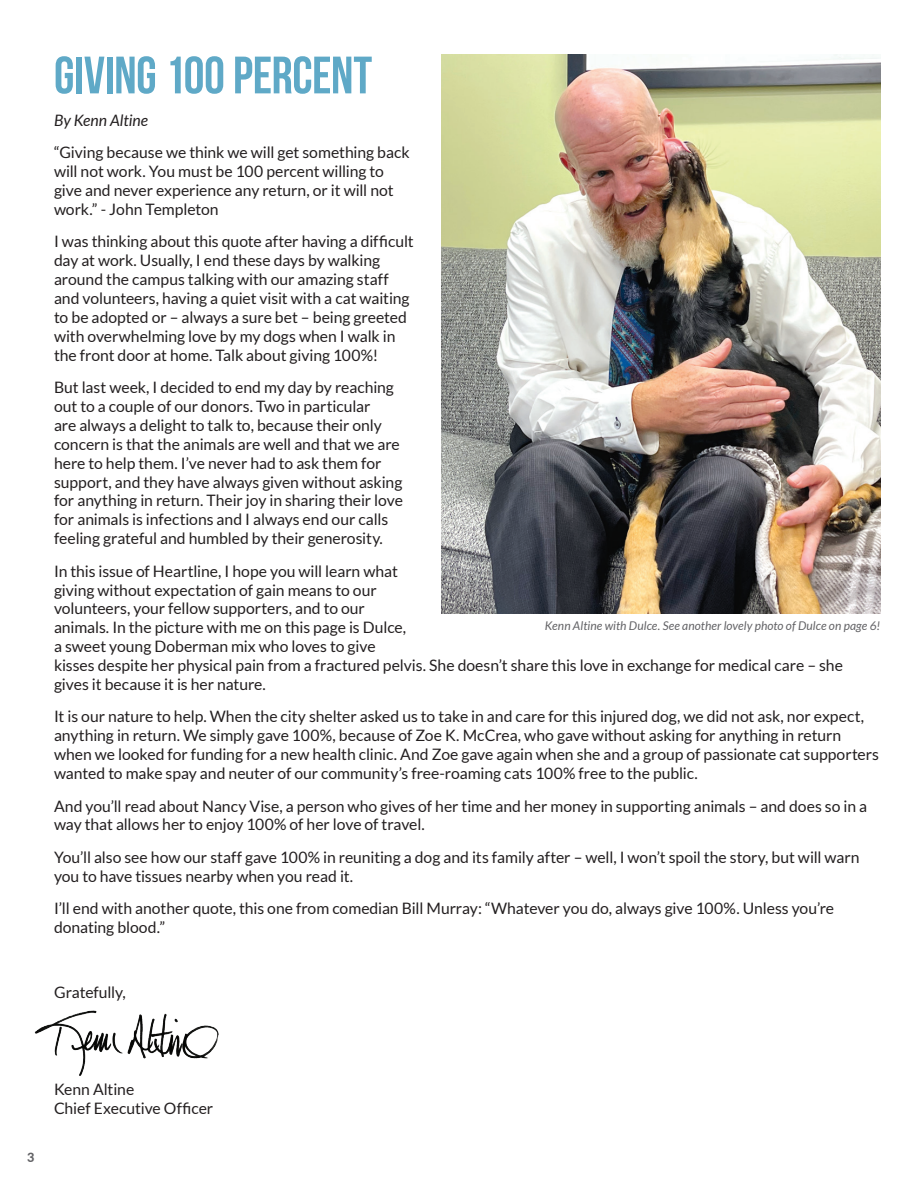
<style>
.page{position:relative;width:918px;height:1188px;background:#fff}
.page>*{position:absolute;margin:0;border:0;box-sizing:border-box;transform-origin:0 0}
.t1{font:52.5px "Bebas Neue";letter-spacing:-.01em;color:#5fa9c7}
.t2{font:15.75px/18.9px "Lato";letter-spacing:-.005em;color:#231f20}
.t3{font:italic 15.75px "Lato";color:#231f20}
.t4{font:800 12.75px "Lato";color:#636366}
.t5{font:italic 12px "Lato";letter-spacing:.005em;color:#636366}
</style>
<div class="page">
<img style="left:442px;top:54px;width:438px;height:559px">
<img style="left:34px;top:1010px;width:185px;height:66px">
<p class="t1" style="left:54px;top:46px;width:320px">GIVING 100 PERCENT</p>
<p class="t3" style="left:54px;top:111px;width:95px">By Kenn Altine</p>
<p class="t2" style="left:54px;top:143px;width:357px">“Giving because we think we will get something back will not work. You must be 100 percent willing to give and never experience any return, or it will not work.” - John Templeton</p>
<p class="t2" style="left:54px;top:232px;width:361px">I was thinking about this quote after having a difficult day at work. Usually, I end these days by walking around the campus talking with our amazing staff and volunteers, having a quiet visit with a cat waiting to be adopted or – always a sure bet – being greeted with overwhelming love by my dogs when I walk in the front door at home. Talk about giving 100%!</p>
<p class="t2" style="left:54px;top:378px;width:350px">But last week, I decided to end my day by reaching out to a couple of our donors. Two in particular<br>are always a delight to talk to, because their only concern is that the animals are well and that we are here to help them. I’ve never had to ask them for support, and they have always given without asking for anything in return. Their joy in sharing their love for animals is infections and I always end our calls feeling grateful and humbled by their generosity.</p>
<p class="t2" style="left:54px;top:561px;width:790px">In this issue of Heartline, I hope you will learn what<br>giving without expectation of gain means to our<br>volunteers, your fellow supporters, and to our<br>animals. In the picture with me on this page is Dulce,<br>a sweet young Doberman mix who loves to give<br>kisses despite her physical pain from a fractured pelvis. She doesn’t share this love in exchange for medical care – she gives it because it is her nature.</p>
<p class="t2" style="left:54px;top:707px;width:827px">It is our nature to help. When the city shelter asked us to take in and care for this injured dog, we did not ask, nor expect, anything in return. We simply gave 100%, because of Zoe K. McCrea, who gave without asking for anything in return when we looked for funding for a new health clinic. And Zoe gave again when she and a group of passionate cat supporters wanted to make spay and neuter of our community’s free-roaming cats 100% free to the public.</p>
<p class="t2" style="left:54px;top:796px;width:815px">And you’ll read about Nancy Vise, a person who gives of her time and her money in supporting animals – and does so in a way that allows her to enjoy 100% of her love of travel.</p>
<p class="t2" style="left:54px;top:848px;width:807px">You’ll also see how our staff gave 100% in reuniting a dog and its family after – well, I won’t spoil the story, but will warn you to have tissues nearby when you read it.</p>
<p class="t2" style="left:54px;top:899px;width:782px">I’ll end with another quote, this one from comedian Bill Murray: “Whatever you do, always give 100%. Unless you’re donating blood.”</p>
<p class="t5" style="left:545px;top:619px;width:337px">Kenn Altine with Dulce. See another lovely photo of Dulce on page 6!</p>
<p class="t2" style="left:54px;top:983px;width:73px">Gratefully,</p>
<p class="t4" style="left:27px;top:1148px;width:9px">3</p>
<p class="t2" style="left:54px;top:1080px;width:82px">Kenn Altine</p>
<p class="t2" style="left:54px;top:1099px;width:161px">Chief Executive Officer</p>
</div>
